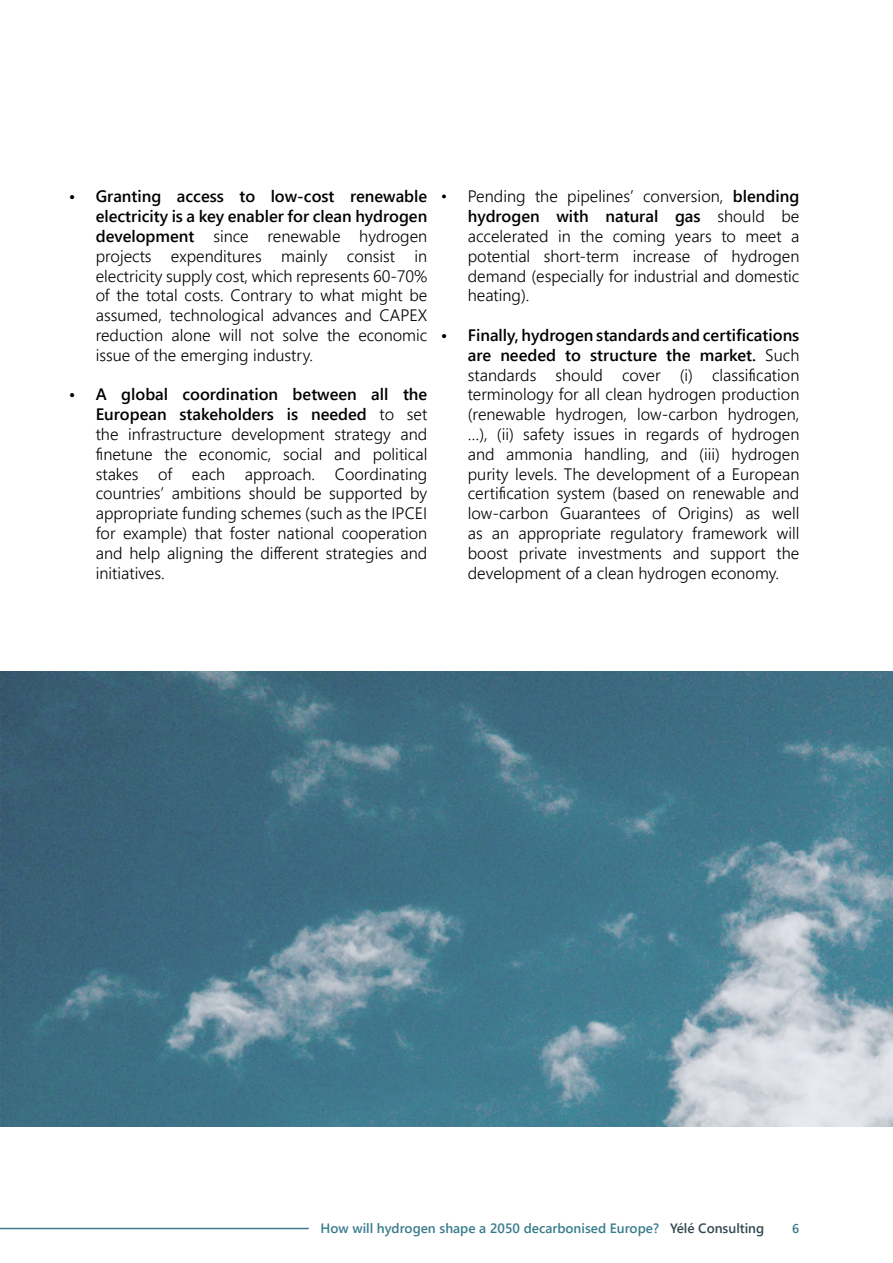
<style>
.page{position:relative;width:893px;height:1263px;background:#fff}
.page>*{position:absolute;margin:0;border:0;box-sizing:border-box;transform-origin:0 0}
.t1{font:300 16.5px/19.8px "Segoe UI";color:#000;text-align:justify}
.t2{font:600 13.5px "Segoe UI";color:#387c8c}
.t3{font:600 12.75px "Segoe UI";color:#387c8c}
.s1{font-weight:600}
.s2{color:#334752}
</style>
<div class="page">
<img style="left:0;top:672px;width:893px;height:455px">
<hr style="left:0;top:1228px;width:309px;height:1px;background:#387c8c">
<p class="t1" style="left:96px;top:185px;width:333px;text-indent:-27px"><span class="s1">• Granting access to low-cost renewable electricity is a key enabler for clean hydrogen development</span> since renewable hydrogen projects expenditures mainly consist in electricity supply cost, which represents 60-70% of the total costs. Contrary to what might be assumed, technological advances and CAPEX reduction alone will not solve the economic issue of the emerging industry.</p>
<p class="t1" style="left:96px;top:383px;width:333px;text-indent:-27px"><span class="s1">• A global coordination between all the European stakeholders is needed</span> to set the infrastructure development strategy and finetune the economic, social and political stakes of each approach. Coordinating countries’ ambitions should be supported by appropriate funding schemes (such as the IPCEI for example) that foster national cooperation and help aligning the different strategies and initiatives.</p>
<p class="t1" style="left:468px;top:185px;width:333px;text-indent:-27px">• Pending the pipelines’ conversion, <span class="s1">blending hydrogen with natural gas</span> should be accelerated in the coming years to meet a potential short-term increase of hydrogen demand (especially for industrial and domestic heating).</p>
<p class="t1" style="left:468px;top:324px;width:333px;text-indent:-27px"><span class="s1">• Finally, hydrogen standards and certifications are needed to structure the market.</span> Such standards should cover (i) classification terminology for all clean hydrogen production (renewable hydrogen, low-carbon hydrogen, …), (ii) safety issues in regards of hydrogen and ammonia handling, and (iii) hydrogen purity levels. The development of a European certification system (based on renewable and low-carbon Guarantees of Origins) as well as an appropriate regulatory framework will boost private investments and support the development of a clean hydrogen economy.</p>
<p class="t2" style="left:321px;top:1215px;width:445px">How will hydrogen shape a 2050 decarbonised Europe? <span class="s2">Yélé Consulting</span></p>
<p class="t3" style="left:792px;top:1216px;width:9px">6</p>
</div>
